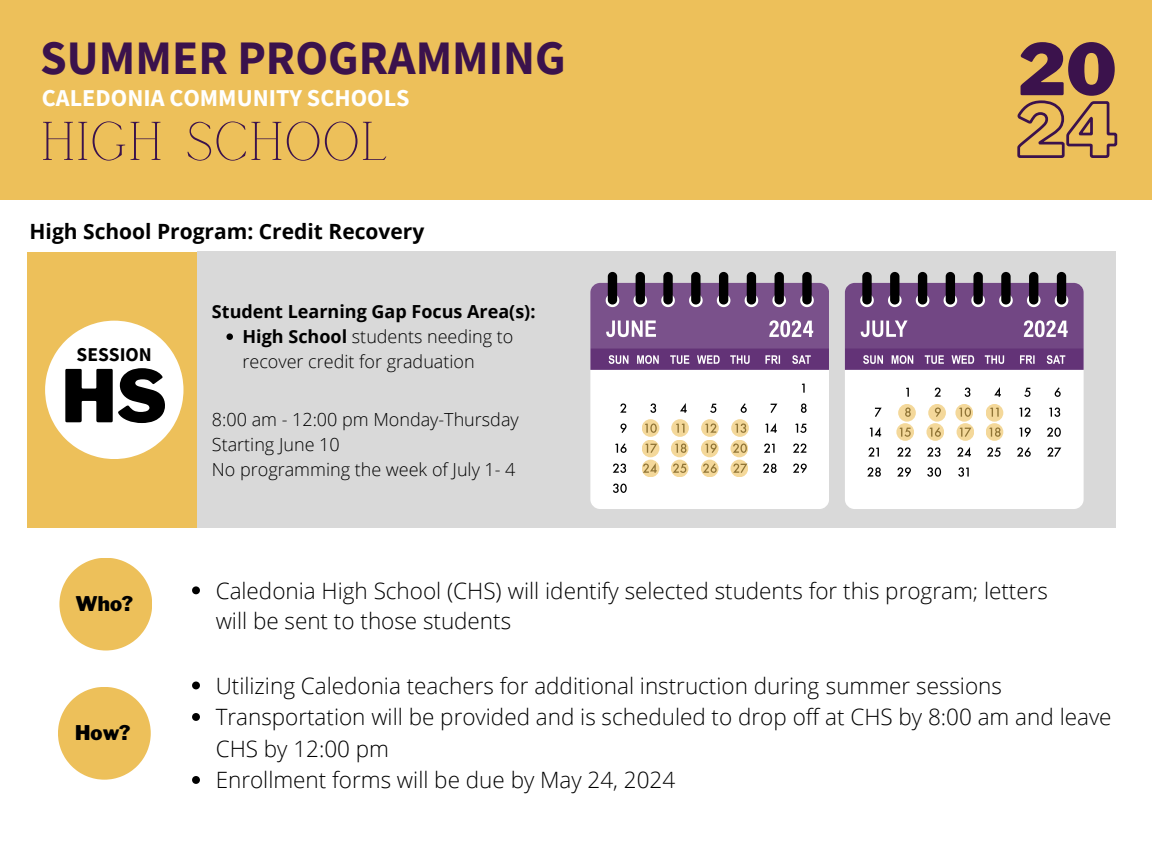
<style>
.page{position:relative;width:1152px;height:864px;background:#edc05a}
.page>*{position:absolute;margin:0;border:0;box-sizing:border-box;transform-origin:0 0}
.t1{font:900 72px "Libre Franklin";color:#000}
.t2{font:900 70.5px "Libre Franklin";color:#3b124c}
.t3{font:54px "Calgary";color:#3b124c}
.t4{font:700 48px "Source Sans Pro";color:#3b124c}
.t5{font:700 24.15px "Source Sans Pro";color:#fff}
.t6{font:300 22.5px/31.5px "Open Sans";color:#000}
.t7{font:700 21px "Open Sans";color:#000}
.t8{font:900 20.1px "Libre Franklin";color:#000}
.t9{font:700 19.5px "Source Sans Pro";color:#000}
.t10{font:300 18px/25px "Open Sans";color:#000}
.t11{font:700 18px "Open Sans";color:#000}
.s1{font-weight:700}
</style>
<div class="page">
<div style="left:0;top:200px;width:1152px;height:664px;background:#fff"></div>
<div style="left:197px;top:252px;width:918px;height:276px;background:#d9d9d9"></div>
<div style="left:27px;top:252px;width:170px;height:276px;background:#edc05a"></div>
<svg style="left:45px;top:321px;width:138px;height:138px"></svg>
<svg style="left:58px;top:687px;width:93px;height:93px"></svg>
<svg style="left:59px;top:558px;width:93px;height:93px"></svg>
<div style="left:590px;top:283px;width:239px;height:226px;background:#fff;border-radius:10px"></div>
<div style="left:608px;top:272px;width:9px;height:33px;background:#000;border-radius:5px"></div>
<div style="left:636px;top:272px;width:9px;height:33px;background:#000;border-radius:5px"></div>
<div style="left:663px;top:272px;width:10px;height:33px;background:#000;border-radius:5px"></div>
<div style="left:691px;top:272px;width:10px;height:33px;background:#000;border-radius:5px"></div>
<div style="left:719px;top:272px;width:9px;height:33px;background:#000;border-radius:5px"></div>
<div style="left:747px;top:272px;width:9px;height:33px;background:#000;border-radius:5px"></div>
<div style="left:775px;top:272px;width:9px;height:33px;background:#000;border-radius:5px"></div>
<div style="left:802px;top:272px;width:10px;height:33px;background:#000;border-radius:5px"></div>
<svg style="left:590px;top:283px;width:239px;height:87px;background:#775486"></svg>
<svg style="left:802px;top:384px;width:3px;height:9px"></svg>
<svg style="left:620px;top:403px;width:6px;height:10px"></svg>
<svg style="left:650px;top:403px;width:6px;height:10px"></svg>
<svg style="left:680px;top:403px;width:7px;height:10px"></svg>
<svg style="left:710px;top:404px;width:6px;height:9px"></svg>
<svg style="left:741px;top:403px;width:6px;height:10px"></svg>
<svg style="left:771px;top:404px;width:6px;height:9px"></svg>
<svg style="left:801px;top:403px;width:6px;height:10px"></svg>
<svg style="left:620px;top:424px;width:7px;height:9px"></svg>
<svg style="left:765px;top:423px;width:12px;height:10px"></svg>
<svg style="left:795px;top:424px;width:11px;height:9px"></svg>
<svg style="left:615px;top:443px;width:12px;height:10px"></svg>
<svg style="left:764px;top:444px;width:11px;height:9px"></svg>
<svg style="left:793px;top:444px;width:13px;height:9px"></svg>
<svg style="left:613px;top:464px;width:13px;height:9px"></svg>
<svg style="left:763px;top:464px;width:14px;height:9px"></svg>
<svg style="left:793px;top:464px;width:14px;height:9px"></svg>
<svg style="left:613px;top:484px;width:14px;height:9px"></svg>
<svg style="left:1017px;top:100px;width:101px;height:58px"></svg>
<svg style="left:226px;top:333px;width:7px;height:7px"></svg>
<svg style="left:192px;top:682px;width:8px;height:7px"></svg>
<svg style="left:192px;top:713px;width:8px;height:8px"></svg>
<svg style="left:192px;top:776px;width:8px;height:8px"></svg>
<svg style="left:192px;top:586px;width:8px;height:8px"></svg>
<div style="left:845px;top:283px;width:238px;height:226px;background:#fff;border-radius:10px"></div>
<div style="left:862px;top:272px;width:10px;height:33px;background:#000;border-radius:5px"></div>
<div style="left:890px;top:272px;width:9px;height:33px;background:#000;border-radius:5px"></div>
<div style="left:918px;top:272px;width:9px;height:33px;background:#000;border-radius:5px"></div>
<div style="left:946px;top:272px;width:9px;height:33px;background:#000;border-radius:5px"></div>
<div style="left:973px;top:272px;width:10px;height:33px;background:#000;border-radius:5px"></div>
<div style="left:1001px;top:272px;width:10px;height:33px;background:#000;border-radius:5px"></div>
<div style="left:1029px;top:272px;width:9px;height:33px;background:#000;border-radius:5px"></div>
<div style="left:1057px;top:272px;width:9px;height:33px;background:#000;border-radius:5px"></div>
<svg style="left:845px;top:283px;width:238px;height:87px;background:#724c81"></svg>
<svg style="left:906px;top:388px;width:3px;height:9px"></svg>
<svg style="left:934px;top:388px;width:7px;height:9px"></svg>
<svg style="left:965px;top:388px;width:5px;height:9px"></svg>
<svg style="left:994px;top:387px;width:7px;height:10px"></svg>
<svg style="left:1024px;top:388px;width:6px;height:9px"></svg>
<svg style="left:1055px;top:387px;width:6px;height:10px"></svg>
<svg style="left:875px;top:408px;width:7px;height:9px"></svg>
<svg style="left:1019px;top:408px;width:11px;height:9px"></svg>
<svg style="left:1049px;top:407px;width:11px;height:10px"></svg>
<svg style="left:870px;top:427px;width:11px;height:10px"></svg>
<svg style="left:1019px;top:427px;width:12px;height:10px"></svg>
<svg style="left:1047px;top:427px;width:14px;height:10px"></svg>
<svg style="left:868px;top:447px;width:11px;height:10px"></svg>
<svg style="left:897px;top:447px;width:14px;height:10px"></svg>
<svg style="left:927px;top:447px;width:13px;height:10px"></svg>
<svg style="left:957px;top:447px;width:14px;height:10px"></svg>
<svg style="left:987px;top:447px;width:14px;height:10px"></svg>
<svg style="left:1017px;top:447px;width:14px;height:10px"></svg>
<svg style="left:1047px;top:447px;width:14px;height:10px"></svg>
<svg style="left:867px;top:467px;width:14px;height:10px"></svg>
<svg style="left:897px;top:467px;width:14px;height:10px"></svg>
<svg style="left:927px;top:467px;width:14px;height:10px"></svg>
<svg style="left:958px;top:467px;width:11px;height:10px"></svg>
<svg style="left:642px;top:419px;width:17px;height:18px"></svg>
<svg style="left:671px;top:419px;width:18px;height:18px"></svg>
<svg style="left:701px;top:419px;width:18px;height:18px"></svg>
<svg style="left:731px;top:419px;width:18px;height:18px"></svg>
<svg style="left:642px;top:440px;width:17px;height:17px"></svg>
<svg style="left:671px;top:440px;width:18px;height:17px"></svg>
<svg style="left:701px;top:440px;width:18px;height:17px"></svg>
<svg style="left:730px;top:440px;width:18px;height:17px"></svg>
<svg style="left:642px;top:460px;width:17px;height:17px"></svg>
<svg style="left:671px;top:460px;width:18px;height:17px"></svg>
<svg style="left:701px;top:460px;width:18px;height:17px"></svg>
<svg style="left:730px;top:460px;width:18px;height:17px"></svg>
<svg style="left:898px;top:404px;width:18px;height:18px"></svg>
<svg style="left:928px;top:404px;width:18px;height:18px"></svg>
<svg style="left:955px;top:404px;width:18px;height:18px"></svg>
<svg style="left:986px;top:404px;width:17px;height:18px"></svg>
<svg style="left:896px;top:423px;width:18px;height:18px"></svg>
<svg style="left:926px;top:423px;width:18px;height:18px"></svg>
<svg style="left:957px;top:423px;width:17px;height:18px"></svg>
<svg style="left:986px;top:423px;width:17px;height:18px"></svg>
<h2 class="t4" style="left:40px;top:27px;width:527px">SUMMER PROGRAMMING</h2>
<p class="t5" style="left:42px;top:83px;width:369px">CALEDONIA COMMUNITY SCHOOLS</p>
<p class="t3" style="left:40px;top:111px;width:350px">HIGH SCHOOL</p>
<p class="t7" style="left:30px;top:216px;width:396px">High School Program: Credit Recovery</p>
<h3 class="t9" style="left:77px;top:342px;width:77px">SESSION</h3>
<h4 class="t1" style="left:62px;top:353px;width:107px">HS</h4>
<h1 class="t11" style="left:212px;top:299px;width:325px">Student Learning Gap Focus Area(s):</h1>
<p class="t10" style="left:243px;top:323px;width:272px"><span class="s1">High School</span> students needing to recover credit for graduation</p>
<p class="t10" style="left:212px;top:406px;width:308px">8:00 am - 12:00 pm Monday-Thursday</p>
<p class="t10" style="left:212px;top:431px;width:129px">Starting June 10</p>
<p class="t10" style="left:212px;top:456px;width:305px">No programming the week of July 1- 4</p>
<h6 class="t2" style="left:1018px;top:27px;width:100px">20</h6>
<p class="t8" style="left:76px;top:591px;width:59px">Who?</p>
<p class="t8" style="left:75px;top:721px;width:57px">How?</p>
<p class="t6" style="left:216px;top:575px;width:834px;line-height:30.3px">Caledonia High School (CHS) will identify selected students for this program; letters will be sent to those students</p>
<p class="t6" style="left:216px;top:669px;width:788px">Utilizing Caledonia teachers for additional instruction during summer sessions</p>
<p class="t6" style="left:216px;top:701px;width:897px">Transportation will be provided and is scheduled to drop off at CHS by 8:00 am and leave<br>CHS by 12:00 pm</p>
<p class="t6" style="left:216px;top:764px;width:461px">Enrollment forms will be due by May 24, 2024</p>
</div>
